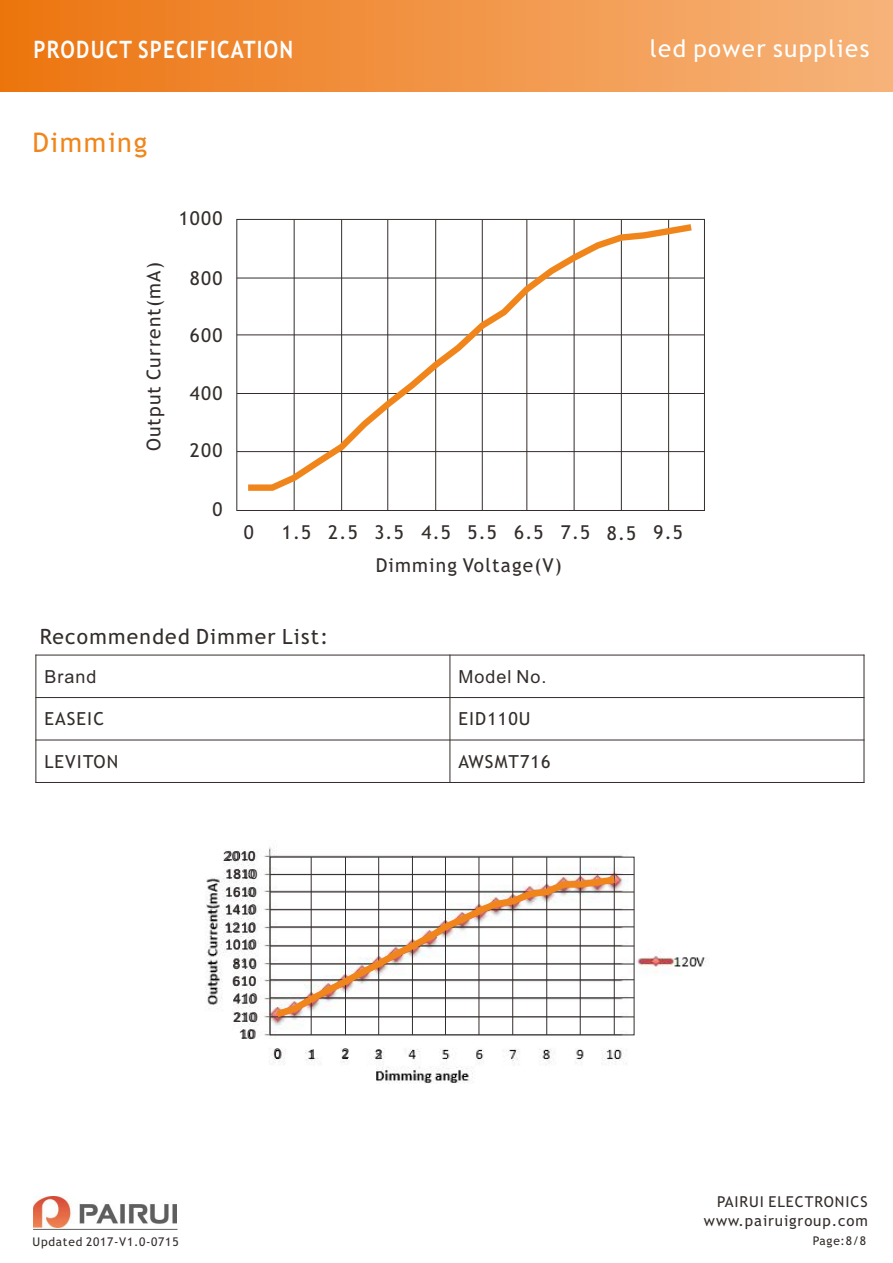
<style>
.page{position:relative;width:893px;height:1263px;background:#fff}
.page>*{position:absolute;margin:0;border:0;box-sizing:border-box;transform-origin:0 0}
.t1{font:27px "Trebuchet MS";letter-spacing:.06em;color:#f0861b}
.t2{font:700 24px "Trebuchet MS";letter-spacing:.06em;color:#fff;scale:.86 1}
.t3{font:24px "Trebuchet MS";letter-spacing:.06em;color:#fff}
.t4{font:21px "Trebuchet MS";letter-spacing:.06em;color:#332d2b}
.t5{font:19.05px/32.8px "Trebuchet MS";letter-spacing:.06em;color:#332d2b}
.t6{font:18px "Trebuchet MS";letter-spacing:.06em;color:#332d2b}
.t7{font:18px "Arial";letter-spacing:.055em;color:#332d2b}
.t8{font:15px "Trebuchet MS";letter-spacing:.06em;color:#332d2b}
.t9{font:13.5px "Arial";letter-spacing:.055em;color:#332d2b}
.t10{font:12px "Trebuchet MS";letter-spacing:.06em;color:#332d2b}
</style>
<div class="page">
<div style="left:0;top:0;width:893px;height:91px;background:linear-gradient(to right,#ec7511,#f6b47b)"></div>
<img style="left:33px;top:1196px;width:143px;height:31px">
<hr style="left:33px;top:1229px;width:145px;height:1px;background:#5f5e5e">
<hr style="left:35px;top:655px;width:1px;height:128px;background:#332d2b">
<hr style="left:449px;top:655px;width:1px;height:128px;background:#332d2b">
<hr style="left:864px;top:655px;width:1px;height:128px;background:#332d2b">
<hr style="left:35px;top:782px;width:829px;height:1px;background:#332d2b">
<hr style="left:35px;top:739px;width:829px;height:1px;background:#332d2b">
<hr style="left:35px;top:697px;width:829px;height:1px;background:#332d2b">
<hr style="left:35px;top:655px;width:829px;height:1px;background:#332d2b">
<hr style="left:237px;top:278px;width:467px;height:1px;background:#332d2b">
<hr style="left:237px;top:334px;width:467px;height:1px;background:#332d2b">
<hr style="left:237px;top:393px;width:467px;height:1px;background:#332d2b">
<hr style="left:237px;top:451px;width:467px;height:1px;background:#332d2b">
<hr style="left:294px;top:219px;width:1px;height:291px;background:#332d2b">
<hr style="left:341px;top:219px;width:1px;height:291px;background:#332d2b">
<hr style="left:387px;top:220px;width:1px;height:291px;background:#332d2b">
<hr style="left:435px;top:219px;width:1px;height:291px;background:#332d2b">
<hr style="left:482px;top:220px;width:1px;height:291px;background:#332d2b">
<hr style="left:526px;top:219px;width:1px;height:291px;background:#332d2b">
<hr style="left:574px;top:219px;width:1px;height:291px;background:#332d2b">
<hr style="left:621px;top:219px;width:1px;height:291px;background:#332d2b">
<hr style="left:668px;top:219px;width:1px;height:291px;background:#332d2b">
<svg style="left:242px;top:220px;width:456px;height:274px"></svg>
<img style="left:205px;top:847px;width:501px;height:237px">
<div style="left:270px;top:857px;width:364px;height:178px;border:1px solid #332d2b"></div>
<hr style="left:270px;top:874px;width:364px;height:1px;background:#332d2b">
<hr style="left:270px;top:891px;width:364px;height:1px;background:#332d2b">
<hr style="left:270px;top:909px;width:364px;height:1px;background:#332d2b">
<hr style="left:270px;top:926px;width:364px;height:1px;background:#332d2b">
<hr style="left:270px;top:945px;width:364px;height:1px;background:#332d2b">
<hr style="left:270px;top:963px;width:364px;height:1px;background:#332d2b">
<hr style="left:270px;top:979px;width:364px;height:1px;background:#332d2b">
<hr style="left:270px;top:997px;width:364px;height:1px;background:#332d2b">
<hr style="left:270px;top:1016px;width:364px;height:1px;background:#332d2b">
<hr style="left:311px;top:857px;width:1px;height:178px;background:#332d2b">
<hr style="left:345px;top:857px;width:1px;height:178px;background:#332d2b">
<hr style="left:378px;top:857px;width:1px;height:178px;background:#332d2b">
<hr style="left:412px;top:856px;width:1px;height:179px;background:#332d2b">
<hr style="left:445px;top:857px;width:1px;height:178px;background:#332d2b">
<hr style="left:478px;top:857px;width:1px;height:178px;background:#332d2b">
<hr style="left:512px;top:857px;width:1px;height:178px;background:#332d2b">
<hr style="left:546px;top:857px;width:1px;height:178px;background:#332d2b">
<hr style="left:580px;top:857px;width:1px;height:178px;background:#332d2b">
<hr style="left:614px;top:857px;width:1px;height:178px;background:#332d2b">
<svg style="left:269px;top:872px;width:353px;height:150px"></svg>
<p class="t2" style="left:33px;top:40px;width:304px">PRODUCT SPECIFICATION</p>
<p class="t3" style="left:650px;top:39px;width:221px">led power supplies</p>
<h1 class="t1" style="left:32px;top:132px;width:116px">Dimming</h1>
<p class="t5" style="left:139px;top:451px;width:190px;rotate:-90deg">Output Current(mA)</p>
<p class="t5" style="left:179px;top:204px;width:45px">1000</p>
<p class="t5" style="left:190px;top:263px;width:34px">800</p>
<p class="t5" style="left:190px;top:320px;width:34px">600</p>
<p class="t5" style="left:190px;top:379px;width:34px">400</p>
<p class="t5" style="left:190px;top:436px;width:34px">200</p>
<p class="t5" style="left:212px;top:494px;width:12px">0</p>
<p class="t5" style="left:244px;top:518px;width:12px">0</p>
<p class="t5" style="left:376px;top:517px;width:309px;text-indent:-94px">1.5 2.5 3.5 4.5 5.5 6.5 7.5 8.5 9.5<br>Dimming Voltage(V)</p>
<p class="t4" style="left:40px;top:628px;width:290px">Recommended Dimmer List:</p>
<p class="t7" style="left:44px;top:669px;width:54px">Brand</p>
<p class="t7" style="left:458px;top:669px;width:90px">Model No.</p>
<p class="t6" style="left:44px;top:712px;width:61px">EASEIC</p>
<p class="t6" style="left:458px;top:712px;width:74px">EID110U</p>
<p class="t6" style="left:44px;top:754px;width:75px">LEVITON</p>
<p class="t6" style="left:458px;top:754px;width:94px">AWSMT716</p>
<p class="t9" style="left:223px;top:851px;width:34px">2010</p>
<p class="t9" style="left:225px;top:869px;width:34px">1810</p>
<p class="t9" style="left:225px;top:887px;width:34px">1610</p>
<p class="t9" style="left:225px;top:904px;width:34px">1410</p>
<p class="t9" style="left:224px;top:922px;width:34px">1210</p>
<p class="t9" style="left:225px;top:939px;width:34px">1010</p>
<p class="t9" style="left:233px;top:959px;width:26px">810</p>
<p class="t9" style="left:232px;top:976px;width:26px">610</p>
<p class="t9" style="left:234px;top:993px;width:26px">410</p>
<p class="t9" style="left:234px;top:1012px;width:26px">210</p>
<p class="t9" style="left:239px;top:1029px;width:17px">10</p>
<p class="t9" style="left:274px;top:1048px;width:9px">0</p>
<p class="t9" style="left:309px;top:1049px;width:9px">1</p>
<p class="t9" style="left:342px;top:1048px;width:9px">2</p>
<p class="t9" style="left:375px;top:1049px;width:9px">2</p>
<p class="t10" style="left:33px;top:1237px;width:147px">Updated 2017-V1.0-0715</p>
<p class="t8" style="left:717px;top:1196px;width:152px">PAIRUI ELECTRONICS</p>
<p class="t8" style="left:704px;top:1215px;width:165px">www.pairuigroup.com</p>
<p class="t10" style="left:813px;top:1236px;width:55px">Page:8/8</p>
</div>
